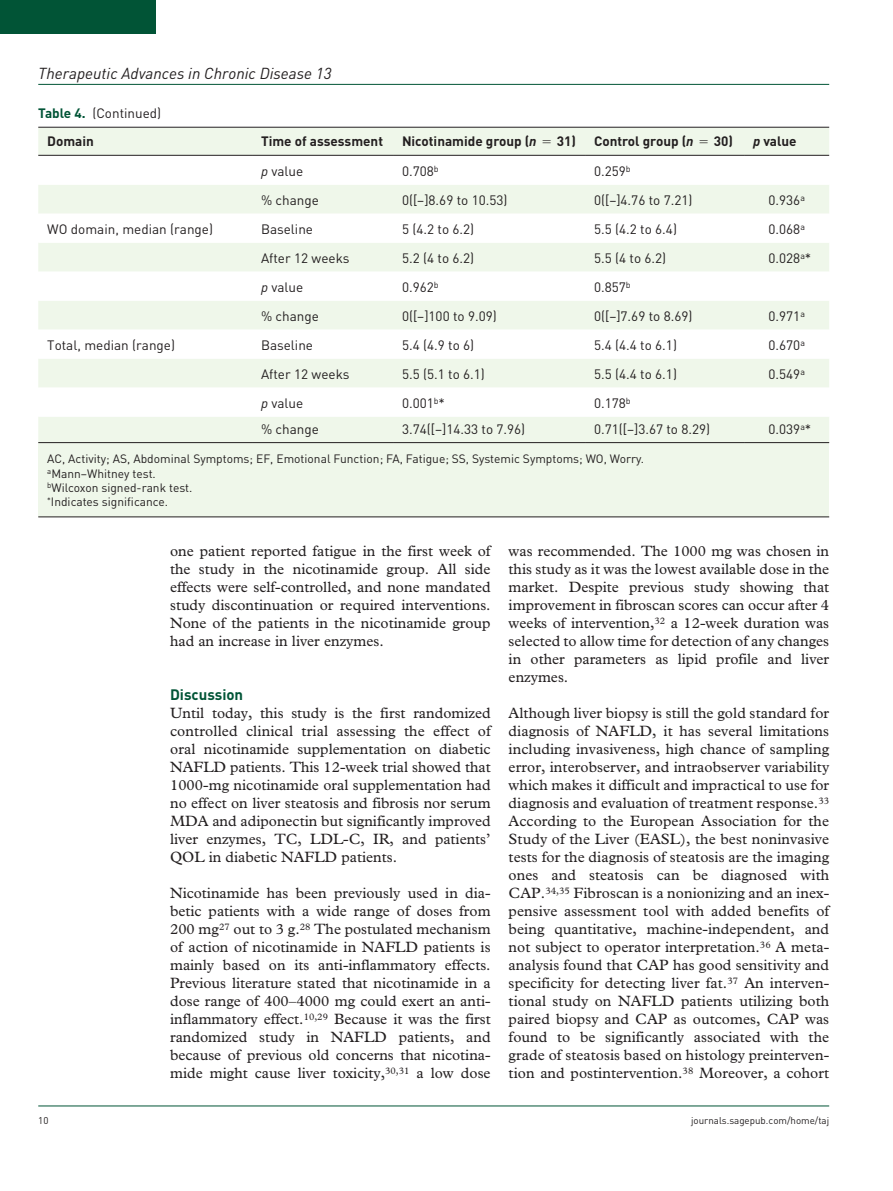
<style>
.page{position:relative;width:893px;height:1191px;background:#fff}
.page>*{position:absolute;margin:0;border:0;box-sizing:border-box;transform-origin:0 0}
.t1{font:italic 15.75px "DIN";color:#231f20}
.t2{font:15px/18px "Plantin Std";color:#231f20;text-align:justify}
.t3{font:700 15px "DIN";color:#015436}
.t4{font:13.5px "DIN";color:#231f20}
.t5{font:700 13.5px "DIN";color:#231f20}
.t6{font:12px/14.2px "DIN";color:#231f20}
.t7{font:9.75px "DIN";color:#231f20}
.s1{font-weight:700;color:#015436}
.s2{font-style:italic}
</style>
<div class="page">
<hr style="left:38px;top:84px;width:791px;height:1px;background:#015436">
<hr style="left:38px;top:1105px;width:791px;height:1px;background:#015436">
<div style="left:0;top:0;width:155px;height:34px;background:#015436"></div>
<div style="left:38px;top:443px;width:791px;height:74px;background:#eff7ea"></div>
<hr style="left:38px;top:516px;width:791px;height:1px;background:#231f20">
<div style="left:38px;top:128px;width:791px;height:314px;background:#eff7ea"></div>
<svg style="left:38px;top:156px;width:791px;height:260px"></svg>
<hr style="left:38px;top:155px;width:214px;height:1px;background:#231f20">
<hr style="left:252px;top:155px;width:141px;height:1px;background:#231f20">
<hr style="left:393px;top:155px;width:192px;height:1px;background:#231f20">
<hr style="left:585px;top:155px;width:159px;height:1px;background:#231f20">
<hr style="left:744px;top:155px;width:85px;height:1px;background:#231f20">
<hr style="left:252px;top:442px;width:141px;height:1px;background:#231f20">
<hr style="left:393px;top:442px;width:192px;height:1px;background:#231f20">
<hr style="left:585px;top:442px;width:159px;height:1px;background:#231f20">
<hr style="left:744px;top:442px;width:85px;height:1px;background:#231f20">
<hr style="left:38px;top:442px;width:214px;height:1px;background:#231f20">
<hr style="left:38px;top:127px;width:791px;height:1px;background:#231f20">
<svg style="left:543px;top:140px;width:8px;height:3px"></svg>
<svg style="left:700px;top:140px;width:8px;height:3px"></svg>
<p class="t1" style="left:38px;top:63px;width:295px">Therapeutic Advances in Chronic Disease 13</p>
<p class="t4" style="left:38px;top:105px;width:125px"><span class="s1">Table 4.</span> (Continued)</p>
<p class="t5" style="left:47px;top:133px;width:48px">Domain</p>
<p class="t5" style="left:261px;top:133px;width:124px">Time of assessment</p>
<p class="t5" style="left:402px;top:133px;width:136px">Nicotinamide group (<span class="s2">n</span></p>
<p class="t5" style="left:557px;top:133px;width:138px">31) Control group (<span class="s2">n</span></p>
<p class="t5" style="left:714px;top:133px;width:84px">30) <span class="s2">p</span> value</p>
<p class="t4" style="left:261px;top:162px;width:44px"><span class="s2">p</span> value</p>
<p class="t4" style="left:402px;top:162px;width:38px">0.708<sup>b</sup></p>
<p class="t4" style="left:594px;top:162px;width:38px">0.259<sup>b</sup></p>
<p class="t4" style="left:261px;top:191px;width:59px">% change</p>
<p class="t4" style="left:402px;top:191px;width:107px">0([−]8.69 to 10.53)</p>
<p class="t4" style="left:594px;top:191px;width:100px">0([−]4.76 to 7.21)</p>
<p class="t4" style="left:768px;top:191px;width:38px">0.936<sup>a</sup></p>
<p class="t4" style="left:47px;top:220px;width:167px">WO domain, median (range)</p>
<p class="t4" style="left:261px;top:220px;width:54px">Baseline</p>
<p class="t4" style="left:402px;top:220px;width:74px">5 (4.2 to 6.2)</p>
<p class="t4" style="left:594px;top:220px;width:84px">5.5 (4.2 to 6.4)</p>
<p class="t4" style="left:768px;top:220px;width:38px">0.068<sup>a</sup></p>
<p class="t4" style="left:261px;top:249px;width:90px">After 12 weeks</p>
<p class="t4" style="left:402px;top:249px;width:74px">5.2 (4 to 6.2)</p>
<p class="t4" style="left:594px;top:249px;width:74px">5.5 (4 to 6.2)</p>
<p class="t4" style="left:768px;top:249px;width:44px">0.028<sup>a</sup>*</p>
<p class="t4" style="left:261px;top:278px;width:44px"><span class="s2">p</span> value</p>
<p class="t4" style="left:402px;top:278px;width:38px">0.962<sup>b</sup></p>
<p class="t4" style="left:594px;top:278px;width:38px">0.857<sup>b</sup></p>
<p class="t4" style="left:261px;top:307px;width:59px">% change</p>
<p class="t4" style="left:402px;top:307px;width:96px">0([−]100 to 9.09)</p>
<p class="t4" style="left:594px;top:307px;width:100px">0([−]7.69 to 8.69)</p>
<p class="t4" style="left:768px;top:307px;width:38px">0.971<sup>a</sup></p>
<p class="t4" style="left:47px;top:336px;width:129px">Total, median (range)</p>
<p class="t4" style="left:261px;top:336px;width:54px">Baseline</p>
<p class="t4" style="left:402px;top:336px;width:74px">5.4 (4.9 to 6)</p>
<p class="t4" style="left:594px;top:336px;width:84px">5.4 (4.4 to 6.1)</p>
<p class="t4" style="left:768px;top:336px;width:38px">0.670<sup>a</sup></p>
<p class="t4" style="left:261px;top:365px;width:90px">After 12 weeks</p>
<p class="t4" style="left:402px;top:365px;width:84px">5.5 (5.1 to 6.1)</p>
<p class="t4" style="left:594px;top:365px;width:84px">5.5 (4.4 to 6.1)</p>
<p class="t4" style="left:768px;top:365px;width:38px">0.549<sup>a</sup></p>
<p class="t4" style="left:261px;top:394px;width:44px"><span class="s2">p</span> value</p>
<p class="t4" style="left:402px;top:394px;width:45px">0.001<sup>b</sup>*</p>
<p class="t4" style="left:594px;top:394px;width:38px">0.178<sup>b</sup></p>
<p class="t4" style="left:261px;top:420px;width:59px">% change</p>
<p class="t4" style="left:402px;top:420px;width:125px">3.74([−]14.33 to 7.96)</p>
<p class="t4" style="left:594px;top:420px;width:118px">0.71([−]3.67 to 8.29)</p>
<p class="t4" style="left:768px;top:420px;width:44px">0.039<sup>a</sup>*</p>
<p class="t6" style="left:47px;top:451px;width:598px">AC, Activity; AS, Abdominal Symptoms; EF, Emotional Function; FA, Fatigue; SS, Systemic Symptoms; WO, Worry. <sup>a</sup>Mann–Whitney test.<br><sup>b</sup>Wilcoxon signed-rank test.<br><sup>*</sup>Indicates significance.</p>
<p class="t2" style="left:170px;top:542px;width:322px">one patient reported fatigue in the first week of the study in the nicotinamide group. All side effects were self-controlled, and none mandated study discontinuation or required interventions.<br>None of the patients in the nicotinamide group had an increase in liver enzymes.</p>
<p class="t3" style="left:170px;top:685px;width:75px">Discussion</p>
<p class="t2" style="left:170px;top:704px;width:322px">Until today, this study is the first randomized controlled clinical trial assessing the effect of oral nicotinamide supplementation on diabetic NAFLD patients. This 12-week trial showed that 1000-mg nicotinamide oral supplementation had no effect on liver steatosis and fibrosis nor serum MDA and adiponectin but significantly improved liver enzymes, TC, LDL-C, IR, and patients’ QOL in diabetic NAFLD patients.</p>
<p class="t2" style="left:170px;top:884px;width:322px">Nicotinamide has been previously used in dia&shy;betic patients with a wide range of doses from 200 mg<sup>27</sup> out to 3 g.<sup>28</sup> The postulated mechanism of action of nicotinamide in NAFLD patients is mainly based on its anti-inflammatory effects.<br>Previous literature stated that nicotinamide in a dose range of 400–4000 mg could exert an anti&shy;inflammatory effect.<sup>10,29</sup> Because it was the first randomized study in NAFLD patients, and because of previous old concerns that nicotina&shy;mide might cause liver toxicity,<sup>30,31</sup> a low dose</p>
<p class="t2" style="left:509px;top:542px;width:322px">was recommended. The 1000 mg was chosen in this study as it was the lowest available dose in the market. Despite previous study showing that improvement in fibroscan scores can occur after 4 weeks of intervention,<sup>32</sup> a 12-week duration was selected to allow time for detection of any changes in other parameters as lipid profile and liver enzymes.</p>
<p class="t2" style="left:509px;top:704px;width:322px">Although liver biopsy is still the gold standard for diagnosis of NAFLD, it has several limitations including invasiveness, high chance of sampling error, interobserver, and intraobserver variability which makes it difficult and impractical to use for diagnosis and evaluation of treatment response.<sup>33<br></sup>According to the European Association for the Study of the Liver (EASL), the best noninvasive tests for the diagnosis of steatosis are the imaging ones and steatosis can be diagnosed with CAP.<sup>34,35</sup> Fibroscan is a nonionizing and an inex&shy;pensive assessment tool with added benefits of being quantitative, machine-independent, and not subject to operator interpretation.<sup>36</sup> A meta&shy;analysis found that CAP has good sensitivity and specificity for detecting liver fat.<sup>37</sup> An interven&shy;tional study on NAFLD patients utilizing both paired biopsy and CAP as outcomes, CAP was found to be significantly associated with the grade of steatosis based on histology preinterven&shy;tion and postintervention.<sup>38</sup> Moreover, a cohort</p>
<p class="t7" style="left:38px;top:1114px;width:12px">10</p>
<p class="t7" style="left:691px;top:1114px;width:140px">journals.sagepub.com/home/taj</p>
</div>
